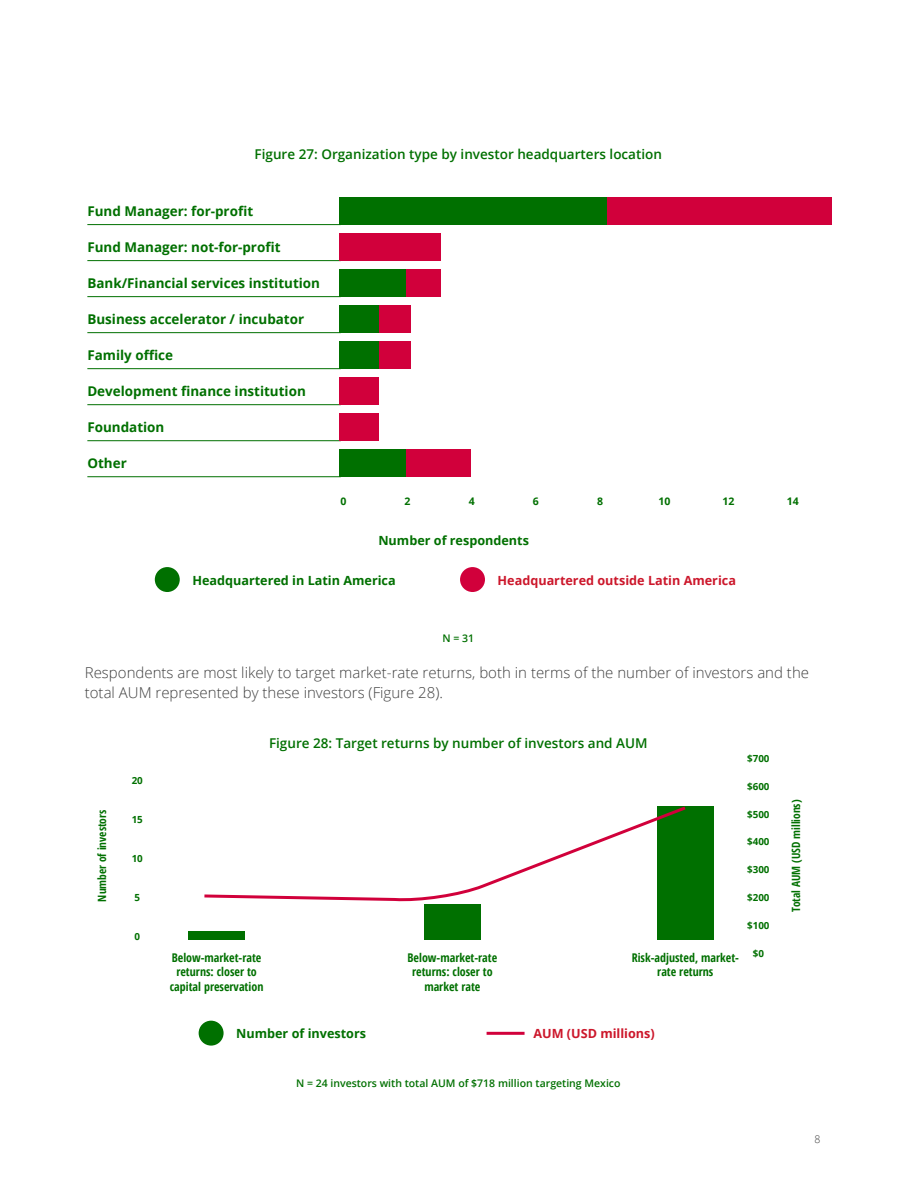
<style>
.page{position:relative;width:918px;height:1188px;background:#fff}
.page>*{position:absolute;margin:0;border:0;box-sizing:border-box;transform-origin:0 0}
.t1{font:300 15px/20.2px "Open Sans";color:#404040}
.t2{font:700 13.5px "Open Sans";color:#007000}
.t3{font:600 13.5px "Open Sans";color:#007000}
.t4{font:700 12.6px "Open Sans";color:#007000}
.t5{font:700 12.6px "Open Sans";color:#cc172b}
.t6{font:700 condensed 12px/14.4px "Open Sans";color:#007000;text-align:center}
.t7{font:700 condensed 11.4px "Open Sans";color:#007000}
.t8{font:600 10.5px "Open Sans";color:#007000}
.t9{font:700 10.5px "Open Sans";color:#007000}
.t10{font:300 10.5px "Open Sans";color:#404040}
.t11{font:700 9.75px "Open Sans";color:#007000}
</style>
<div class="page">
<hr style="left:87px;top:224px;width:254px;height:1px;background:#007000">
<hr style="left:87px;top:260px;width:254px;height:1px;background:#007000">
<hr style="left:87px;top:296px;width:254px;height:1px;background:#007000">
<hr style="left:87px;top:332px;width:254px;height:1px;background:#007000">
<hr style="left:87px;top:368px;width:254px;height:1px;background:#007000">
<hr style="left:87px;top:404px;width:254px;height:1px;background:#007000">
<hr style="left:87px;top:440px;width:254px;height:1px;background:#007000">
<hr style="left:87px;top:476px;width:254px;height:1px;background:#007000">
<div style="left:339px;top:197px;width:493px;height:28px;background:#d1003b"></div>
<div style="left:339px;top:233px;width:102px;height:28px;background:#d1003b"></div>
<div style="left:339px;top:269px;width:102px;height:28px;background:#d1003b"></div>
<div style="left:339px;top:305px;width:71px;height:28px;background:#d1003b"></div>
<div style="left:339px;top:341px;width:71px;height:28px;background:#d1003b"></div>
<div style="left:339px;top:377px;width:39px;height:28px;background:#d1003b"></div>
<div style="left:339px;top:413px;width:39px;height:28px;background:#d1003b"></div>
<div style="left:339px;top:197px;width:268px;height:28px;background:#007000"></div>
<div style="left:339px;top:269px;width:67px;height:28px;background:#007000"></div>
<div style="left:339px;top:305px;width:39px;height:28px;background:#007000"></div>
<div style="left:339px;top:341px;width:39px;height:28px;background:#007000"></div>
<div style="left:155px;top:567px;width:25px;height:25px;background:#007000;border-radius:50%"></div>
<div style="left:460px;top:567px;width:25px;height:25px;background:#d1003b;border-radius:50%"></div>
<div style="left:339px;top:449px;width:132px;height:28px;background:#d1003b"></div>
<div style="left:339px;top:449px;width:67px;height:28px;background:#007000"></div>
<div style="left:188px;top:931px;width:57px;height:9px;background:#007000"></div>
<div style="left:199px;top:1021px;width:25px;height:25px;background:#007000;border-radius:50%"></div>
<hr style="left:487px;top:1032px;width:38px;height:3px;background:#d1003b">
<div style="left:424px;top:905px;width:57px;height:35px;background:#007000"></div>
<div style="left:657px;top:806px;width:57px;height:134px;background:#007000"></div>
<svg style="left:204px;top:806px;width:482px;height:96px"></svg>
<p class="t3" style="left:255px;top:145px;width:409px">Figure 27: Organization type by investor headquarters location</p>
<p class="t2" style="left:87px;top:201px;width:167px">Fund Manager: for-profit</p>
<p class="t2" style="left:87px;top:237px;width:195px">Fund Manager: not-for-profit</p>
<p class="t2" style="left:87px;top:273px;width:234px">Bank/Financial services institution</p>
<p class="t2" style="left:87px;top:309px;width:218px">Business accelerator / incubator</p>
<p class="t2" style="left:87px;top:345px;width:87px">Family office</p>
<p class="t2" style="left:87px;top:381px;width:220px">Development finance institution</p>
<p class="t2" style="left:87px;top:417px;width:79px">Foundation</p>
<p class="t2" style="left:87px;top:453px;width:41px">Other</p>
<p class="t9" style="left:340px;top:493px;width:7px">0</p>
<p class="t9" style="left:405px;top:493px;width:7px">2</p>
<p class="t9" style="left:469px;top:493px;width:7px">4</p>
<p class="t9" style="left:533px;top:493px;width:7px">6</p>
<p class="t9" style="left:597px;top:493px;width:7px">8</p>
<p class="t4" style="left:378px;top:531px;width:152px">Number of respondents</p>
<p class="t9" style="left:658px;top:493px;width:13px">10</p>
<p class="t9" style="left:723px;top:493px;width:13px">12</p>
<p class="t9" style="left:787px;top:493px;width:13px">14</p>
<p class="t4" style="left:192px;top:571px;width:205px">Headquartered in Latin America</p>
<p class="t5" style="left:498px;top:571px;width:240px">Headquartered outside Latin America</p>
<p class="t8" style="left:442px;top:631px;width:33px">N = 31</p>
<p class="t1" style="left:85px;top:662px;width:726px">Respondents are most likely to target market-rate returns, both in terms of the number of investors and the total AUM represented by these investors (Figure 28).</p>
<p class="t3" style="left:269px;top:734px;width:380px">Figure 28: Target returns by number of investors and AUM</p>
<p class="t11" style="left:747px;top:752px;width:24px">$700</p>
<p class="t11" style="left:747px;top:779px;width:24px">$600</p>
<p class="t11" style="left:747px;top:807px;width:24px">$500</p>
<p class="t11" style="left:747px;top:835px;width:24px">$400</p>
<p class="t11" style="left:747px;top:863px;width:24px">$300</p>
<p class="t11" style="left:747px;top:891px;width:24px">$200</p>
<p class="t11" style="left:747px;top:919px;width:24px">$100</p>
<p class="t11" style="left:753px;top:946px;width:13px">$0</p>
<p class="t11" style="left:132px;top:773px;width:13px">20</p>
<p class="t11" style="left:132px;top:812px;width:13px">15</p>
<p class="t11" style="left:132px;top:851px;width:13px">10</p>
<p class="t11" style="left:134px;top:890px;width:7px">5</p>
<p class="t11" style="left:134px;top:929px;width:7px">0</p>
<p class="t7" style="left:94px;top:902px;width:93px;rotate:-90deg">Number of investors</p>
<p class="t7" style="left:788px;top:912px;width:114px;rotate:-90deg">Total AUM (USD millions)</p>
<p class="t6" style="left:170px;top:950px;width:95px">Below-market-rate returns: closer to capital preservation</p>
<p class="t6" style="left:408px;top:950px;width:91px">Below-market-rate returns: closer to market rate</p>
<p class="t6" style="left:632px;top:950px;width:109px">Risk-adjusted, market&shy;rate returns</p>
<p class="t4" style="left:236px;top:1025px;width:131px">Number of investors</p>
<p class="t5" style="left:533px;top:1025px;width:123px">AUM (USD millions)</p>
<p class="t8" style="left:296px;top:1076px;width:326px">N = 24 investors with total AUM of $718 million targeting Mexico</p>
<p class="t10" style="left:814px;top:1132px;width:7px">8</p>
</div>
